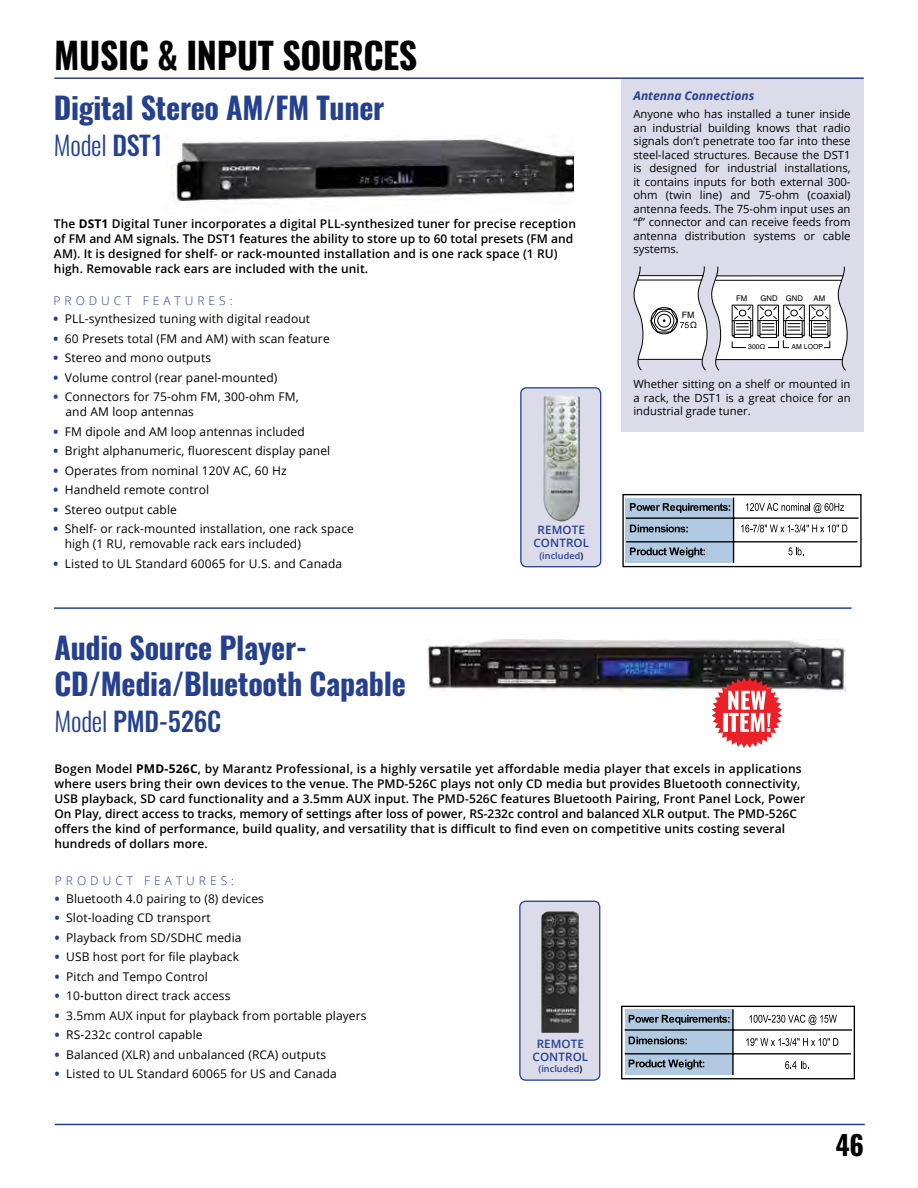
<style>
.page{position:relative;width:918px;height:1188px;background:#fff}
.page>*{position:absolute;margin:0;border:0;box-sizing:border-box;transform-origin:0 0}
.t1{font:700 36px "Oswald";letter-spacing:-.01em;color:#000}
.t2{font:700 30px/36px "Oswald";letter-spacing:-.01em;color:#25408f}
.t3{font:700 27px "Oswald";color:#000}
.t4{font:500 26.25px "Oswald";letter-spacing:-.01em;color:#25408f}
.t5{font:300 26.25px "Oswald";letter-spacing:-.01em;color:#25408f}
.t6{font:600 12px/15px "Open Sans";letter-spacing:.01em;color:#000}
.t7{font:12px/15px "Open Sans";letter-spacing:.01em;color:#000}
.t8{font:300 12px "Open Sans";letter-spacing:.335em;color:#25408f}
.t9{font:italic 700 12px "Open Sans";color:#25408f}
.t10{font:600 11.55px/12.9px "Open Sans";letter-spacing:.01em;color:#25408f;text-align:center}
.t11{font:11.25px/13.5px "Open Sans";color:#000;text-align:justify}
.t12{font:600 9px "Open Sans";letter-spacing:.01em;color:#25408f}
.t13{font:8.85px/10.4px "Helvetica";color:#000;text-align:right}
.t14{font:7.8px "Helvetica";color:#000}
.t15{font:6.9px "Helvetica";color:#000}
.s1{font-weight:500}
.s2{font-weight:700}
.s3{font-weight:800;color:#25408f}
.s4{color:#000}
.s5{font-weight:300}
</style>
<div class="page">
<div style="left:621px;top:79px;width:243px;height:353px;background:#dcdbea"></div>
<svg style="left:634px;top:266px;width:214px;height:105px"></svg>
<div style="left:783px;top:340px;width:47px;height:8px;background:#fff"></div>
<div style="left:789px;top:344px;width:35px;height:7px;background:#fff"></div>
<div style="left:746px;top:344px;width:21px;height:7px;background:#fff"></div>
<hr style="left:54px;top:77px;width:810px;height:2px;background:#25408f">
<hr style="left:55px;top:1124px;width:810px;height:1px;background:#25408f">
<img style="left:171px;top:138px;width:402px;height:66px">
<div style="left:622px;top:494px;width:240px;height:73px;border:1px solid #000"></div>
<div style="left:626px;top:498px;width:107px;height:65px;background:#b1cae1"></div>
<svg style="left:630px;top:503px;width:100px;height:10px"></svg>
<svg style="left:746px;top:503px;width:98px;height:10px"></svg>
<svg style="left:630px;top:525px;width:58px;height:7px"></svg>
<svg style="left:741px;top:524px;width:106px;height:8px"></svg>
<svg style="left:630px;top:548px;width:75px;height:9px"></svg>
<svg style="left:788px;top:548px;width:16px;height:7px"></svg>
<hr style="left:733px;top:498px;width:1px;height:65px;background:#000">
<hr style="left:626px;top:541px;width:232px;height:1px;background:#000">
<hr style="left:626px;top:517px;width:233px;height:2px;background:#000">
<div style="left:521px;top:388px;width:80px;height:179px;background:#dcdbea;border-radius:6px"></div>
<div style="left:520px;top:387px;width:81px;height:180px;border:1px solid #25408f;border-radius:6px"></div>
<img style="left:543px;top:396px;width:37px;height:125px">
<img style="left:428px;top:640px;width:418px;height:51px">
<div style="left:621px;top:1006px;width:234px;height:73px;border:1px solid #000"></div>
<svg style="left:621px;top:1008px;width:234px;height:72px"></svg>
<svg style="left:520px;top:901px;width:80px;height:179px;background:#a7a6b0"></svg>
<div style="left:519px;top:901px;width:81px;height:180px;border:1px solid #25408f;border-radius:6px"></div>
<img style="left:541px;top:911px;width:38px;height:5px">
<hr style="left:54px;top:607px;width:798px;height:2px;background:#25408f">
<svg style="left:712px;top:677px;width:70px;height:71px"></svg>
<h1 class="t1" style="left:54px;top:36px;width:365px">MUSIC &amp; INPUT SOURCES</h1>
<h2 class="t2" style="left:54px;top:92px;width:332px">Digital Stereo AM/FM Tuner</h2>
<h3 class="t5" style="left:54px;top:122px;width:111px">Model <span class="s1">DST1</span></h3>
<p class="t6" style="left:54px;top:216px;width:524px">The <span class="s2">DST1</span> Digital Tuner incorporates a digital PLL-synthesized tuner for precise reception of FM and AM signals. The DST1 features the ability to store up to 60 total presets (FM and AM). It is designed for shelf- or rack-mounted installation and is one rack space (1 RU) high. Removable rack ears are included with the unit.</p>
<p class="t8" style="left:54px;top:293px;width:181px">PRODUCT FEATURES:</p>
<p class="t7" style="left:54px;top:311px;width:258px"><span class="s3">•</span> PLL-synthesized tuning with digital readout</p>
<p class="t7" style="left:54px;top:331px;width:278px"><span class="s3">•</span> 60 Presets total (FM and AM) with scan feature</p>
<p class="t7" style="left:54px;top:350px;width:159px"><span class="s3">•</span> Stereo and mono outputs</p>
<p class="t7" style="left:54px;top:370px;width:225px"><span class="s3">•</span> Volume control (rear panel-mounted)</p>
<p class="t7" style="left:66px;top:389px;width:235px;text-indent:-12px"><span class="s3">•</span> Connectors for 75-ohm FM, 300-ohm FM, and AM loop antennas</p>
<p class="t7" style="left:54px;top:424px;width:253px"><span class="s3">•</span> FM dipole and AM loop antennas included</p>
<p class="t7" style="left:54px;top:443px;width:278px"><span class="s3">•</span> Bright alphanumeric, fluorescent display panel</p>
<p class="t7" style="left:54px;top:463px;width:235px"><span class="s3">•</span> Operates from nominal 120V AC, 60 Hz</p>
<p class="t7" style="left:54px;top:482px;width:157px"><span class="s3">•</span> Handheld remote control</p>
<p class="t7" style="left:54px;top:502px;width:125px"><span class="s3">•</span> Stereo output cable</p>
<p class="t7" style="left:65px;top:521px;width:291px;text-indent:-11px"><span class="s3">•</span> Shelf- or rack-mounted installation, one rack space high (1 RU, removable rack ears included)</p>
<p class="t7" style="left:54px;top:556px;width:290px"><span class="s3">•</span> Listed to UL Standard 60065 for U.S. and Canada</p>
<p class="t10" style="left:533px;top:524px;width:57px">REMOTE<br>CONTROL</p>
<p class="t12" style="left:539px;top:550px;width:45px">(included<span class="s4">)</span></p>
<h2 class="t2" style="left:55px;top:631px;width:353px">Audio Source Player-<br>CD/Media/Bluetooth Capable</h2>
<h3 class="t4" style="left:55px;top:707px;width:168px"><span class="s5">Model</span> PMD-526C</h3>
<p class="t9" style="left:633px;top:87px;width:122px">Antenna Connections</p>
<p class="t11" style="left:633px;top:107px;width:219px">Anyone who has installed a tuner inside an industrial building knows that radio signals don’t penetrate too far into these steel-laced structures. Because the DST1 is designed for industrial installations, it contains inputs for both external 300- ohm (twin line) and 75-ohm (coaxial) antenna feeds. The 75-ohm input uses an “f” connector and can receive feeds from antenna distribution systems or cable systems.</p>
<p class="t13" style="left:682px;top:310px;width:17px">FM<br>Ω</p>
<p class="t14" style="left:736px;top:293px;width:13px">FM</p>
<p class="t14" style="left:760px;top:293px;width:44px">GND GND</p>
<p class="t14" style="left:814px;top:293px;width:13px">AM</p>
<p class="t15" style="left:748px;top:341px;width:18px">300Ω</p>
<p class="t15" style="left:792px;top:341px;width:33px">AM LOOP</p>
<p class="t11" style="left:633px;top:377px;width:219px">Whether sitting on a shelf or mounted in a rack, the DST1 is a great choice for an industrial grade tuner.</p>
<p class="t6" style="left:54px;top:761px;width:752px">Bogen Model <span class="s2">PMD-526C</span>, by Marantz Professional, is a highly versatile yet affordable media player that excels in applications where users bring their own devices to the venue. The PMD-526C plays not only CD media but provides Bluetooth connectivity, USB playback, SD card functionality and a 3.5mm AUX input. The PMD-526C features Bluetooth Pairing, Front Panel Lock, Power On Play, direct access to tracks, memory of settings after loss of power, RS-232c control and balanced XLR output. The PMD-526C offers the kind of performance, build quality, and versatility that is difficult to find even on competitive units costing several hundreds of dollars more.</p>
<p class="t8" style="left:55px;top:872px;width:181px">PRODUCT FEATURES:</p>
<p class="t7" style="left:55px;top:890px;width:210px"><span class="s3">•</span> Bluetooth 4.0 pairing to (8) devices</p>
<p class="t7" style="left:55px;top:910px;width:157px"><span class="s3">•</span> Slot-loading CD transport</p>
<p class="t7" style="left:55px;top:929px;width:188px"><span class="s3">•</span> Playback from SD/SDHC media</p>
<p class="t7" style="left:55px;top:949px;width:186px"><span class="s3">•</span> USB host port for file playback</p>
<p class="t7" style="left:55px;top:968px;width:155px"><span class="s3">•</span> Pitch and Tempo Control</p>
<p class="t7" style="left:55px;top:988px;width:177px"><span class="s3">•</span> 10-button direct track access</p>
<p class="t7" style="left:55px;top:1007px;width:313px"><span class="s3">•</span> 3.5mm AUX input for playback from portable players</p>
<p class="t7" style="left:55px;top:1027px;width:149px"><span class="s3">•</span> RS-232c control capable</p>
<p class="t7" style="left:55px;top:1046px;width:273px"><span class="s3">•</span> Balanced (XLR) and unbalanced (RCA) outputs</p>
<p class="t7" style="left:55px;top:1066px;width:284px"><span class="s3">•</span> Listed to UL Standard 60065 for US and Canada</p>
<p class="t10" style="left:533px;top:1037px;width:57px">REMOTE<br>CONTROL</p>
<p class="t12" style="left:538px;top:1063px;width:45px">(included<span class="s4">)</span></p>
<h3 class="t3" style="left:835px;top:1131px;width:30px">46</h3>
</div>
